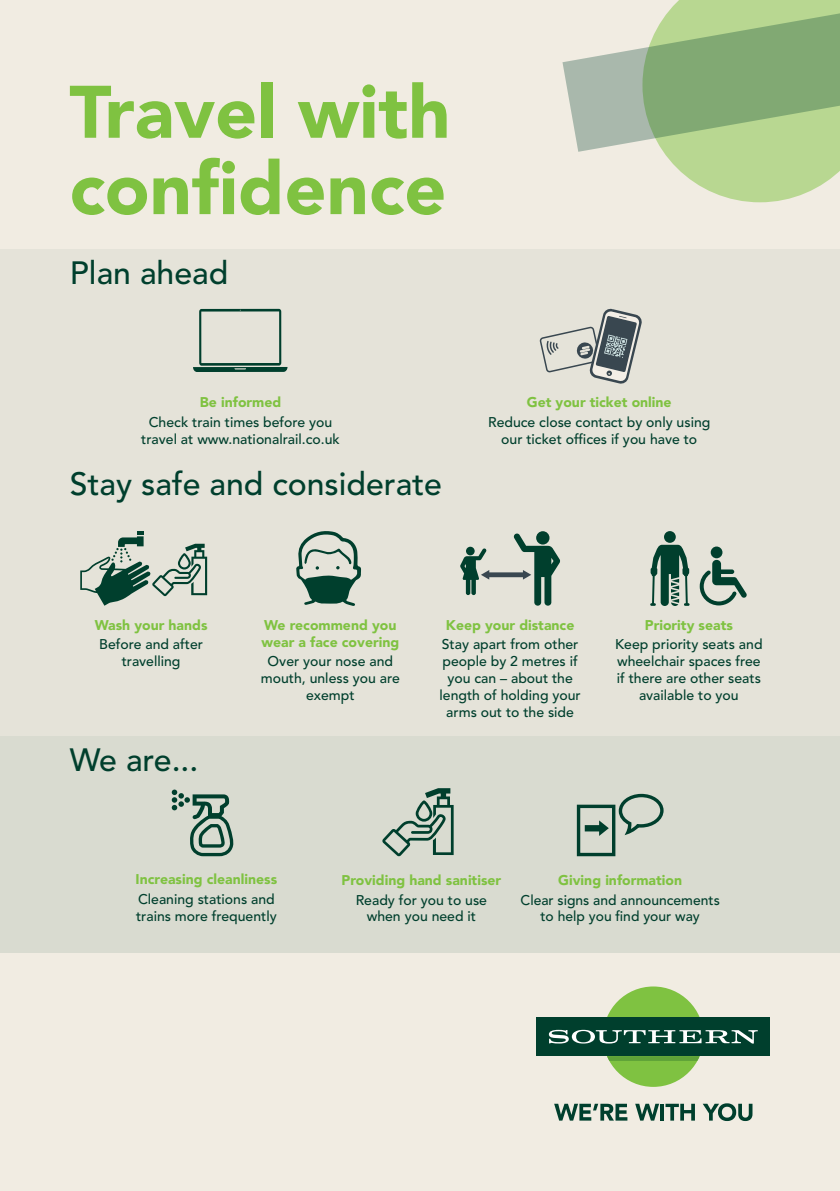
<style>
.page{position:relative;width:840px;height:1191px;background:#fff}
.page>*{position:absolute;margin:0;border:0;box-sizing:border-box;transform-origin:0 0}
.t1{font:900 73.4px/76.4px "Avenir LT Std";color:#7fc241}
.t2{font:500 32px "Avenir LT Std";color:#003f2d}
.text{font:500 14px/16.8px "Avenir LT Std";color:#003f2d;text-align:center}
.t3{font:900 14px/16.8px "Avenir LT Std";color:#7fc241}
</style>
<div class="page">
<div style="left:0;top:0;width:839px;height:1191px;background:#f1ece2"></div>
<svg style="left:554px;top:1103px;width:73px;height:17px"></svg>
<svg style="left:635px;top:1103px;width:23px;height:17px"></svg>
<hr style="left:660px;top:1103px;width:3px;height:17px;background:#003f2d">
<svg style="left:665px;top:1103px;width:29px;height:17px"></svg>
<svg style="left:702px;top:1103px;width:50px;height:18px"></svg>
<div style="left:602px;top:986px;width:101px;height:100px;background:#7fc241;border-radius:50%"></div>
<div style="left:536px;top:1017px;width:233px;height:39px;background:#003f2d"></div>
<svg style="left:548px;top:1029px;width:209px;height:14px"></svg>
<svg style="left:606px;top:1056px;width:93px;height:5px"></svg>
<svg style="left:663px;top:152px;width:176px;height:50px"></svg>
<svg style="left:562px;top:0;width:277px;height:152px"></svg>
<div style="left:0;top:736px;width:839px;height:217px;background:#d9dbd0"></div>
<div style="left:0;top:249px;width:839px;height:487px;background:#e5e3d9"></div>
<svg style="left:193px;top:309px;width:94px;height:63px"></svg>
<svg style="left:540px;top:308px;width:102px;height:76px"></svg>
<svg style="left:296px;top:531px;width:65px;height:75px"></svg>
<div style="left:487px;top:572px;width:37px;height:5px;background:#394750"></div>
<svg style="left:536px;top:531px;width:13px;height:13px"></svg>
<svg style="left:513px;top:533px;width:47px;height:72px"></svg>
<svg style="left:460px;top:548px;width:29px;height:47px"></svg>
<div style="left:663px;top:531px;width:12px;height:12px;background:#003f2d;border-radius:50%"></div>
<svg style="left:650px;top:545px;width:39px;height:61px"></svg>
<svg style="left:699px;top:560px;width:47px;height:45px"></svg>
<div style="left:710px;top:546px;width:12px;height:12px;background:#003f2d;border-radius:50%"></div>
<svg style="left:80px;top:531px;width:127px;height:75px"></svg>
<svg style="left:172px;top:789px;width:62px;height:67px"></svg>
<svg style="left:382px;top:788px;width:71px;height:68px"></svg>
<svg style="left:620px;top:793px;width:44px;height:42px"></svg>
<div style="left:576px;top:804px;width:39px;height:52px;border:3px solid #003f2d"></div>
<svg style="left:584px;top:820px;width:24px;height:16px"></svg>
<p class="t1" style="left:69px;top:74px;width:382px">Travel with confidence</p>
<p class="t2" style="left:70px;top:254px;width:160px">Plan ahead</p>
<p class="t3" style="left:200px;top:394px;width:83px">Be informed</p>
<p class="text" style="left:141px;top:414px;width:200px">Check train times before you travel at www.nationalrail.co.uk</p>
<p class="t2" style="left:70px;top:465px;width:373px">Stay safe and considerate</p>
<p class="t3" style="left:526px;top:394px;width:146px">Get your ticket online</p>
<p class="text" style="left:488px;top:414px;width:224px">Reduce close contact by only using our ticket offices if you have to</p>
<p class="t3" style="left:95px;top:616px;width:114px">Wash your hands</p>
<p class="text" style="left:99px;top:636px;width:105px">Before and after travelling</p>
<p class="t2" style="left:70px;top:741px;width:130px">We are...</p>
<p class="t3" style="left:261px;top:616px;width:139px">We recommend you wear a face covering</p>
<p class="text" style="left:261px;top:653px;width:140px">Over your nose and mouth, unless you are exempt</p>
<p class="t3" style="left:445px;top:616px;width:130px">Keep your distance</p>
<p class="text" style="left:439px;top:636px;width:143px">Stay apart from other people by 2 metres if you can – about the length of holding your arms out to the side</p>
<p class="t3" style="left:644px;top:616px;width:89px">Priority seats</p>
<p class="text" style="left:614px;top:636px;width:149px">Keep priority seats and wheelchair spaces free if there are other seats available to you</p>
<p class="t3" style="left:136px;top:871px;width:143px">Increasing cleanliness</p>
<p class="text" style="left:136px;top:891px;width:142px;text-align:left">Cleaning stations and trains more frequently</p>
<p class="t3" style="left:341px;top:871px;width:161px">Providing hand sanitiser</p>
<p class="text" style="left:355px;top:891px;width:133px">Ready for you to use when you need it</p>
<p class="t3" style="left:558px;top:871px;width:125px">Giving information</p>
<p class="text" style="left:520px;top:891px;width:200px">Clear signs and announcements to help you find your way</p>
</div>
